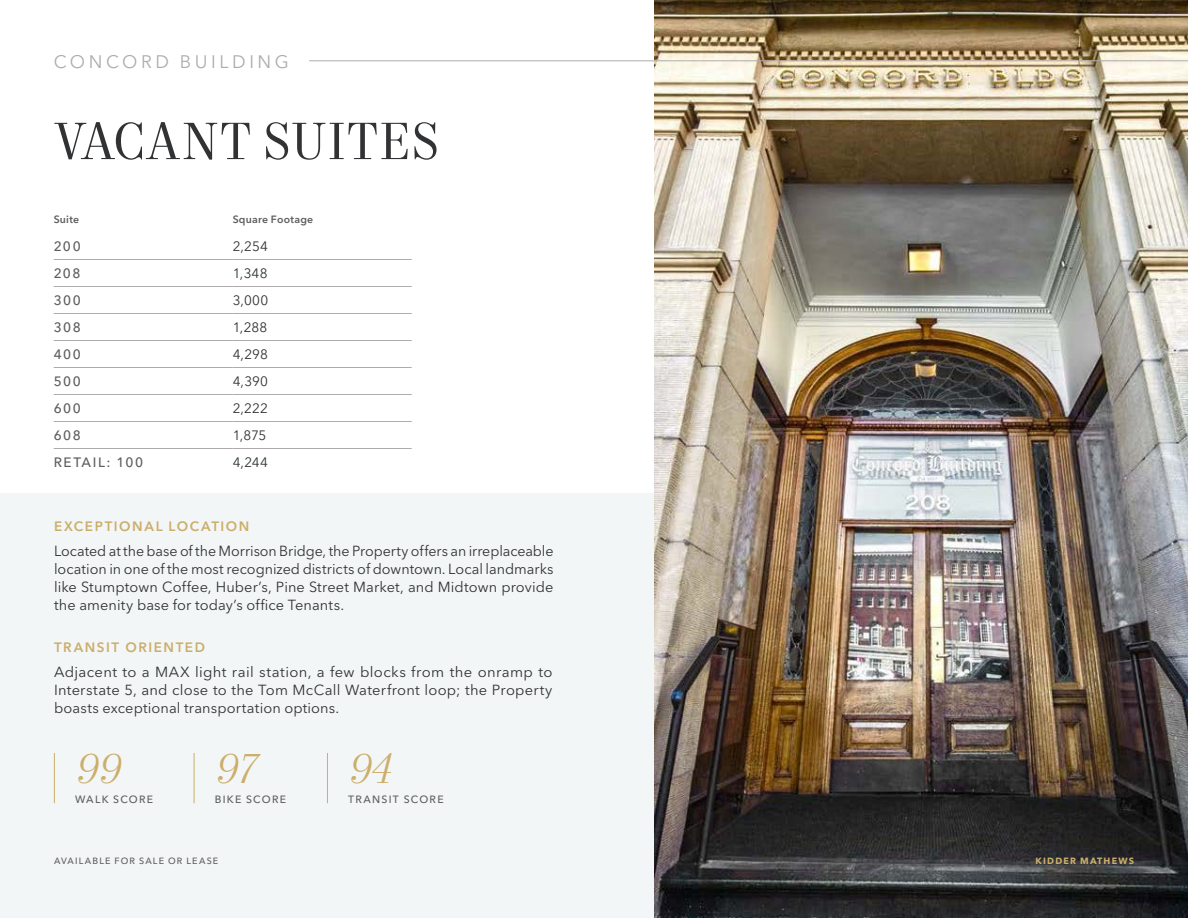
<style>
.page{position:relative;width:1188px;height:918px;background:#fff}
.page>*{position:absolute;margin:0;border:0;box-sizing:border-box;transform-origin:0 0}
.Headline_-_Level_1{font:52.5px "Mort Modern 08";color:#313234}
.Stat_Italic_-_Gold_2{font:italic 300 42px "Mort Modern 07";color:#cbae6b}
.t1{font:18px "Avenir Next LT Pro";letter-spacing:.2em;color:#afabac}
.Body_Copy_-_Charcoal{font:14.55px/18px "Avenir Next LT Pro";letter-spacing:.01em;color:#313234;text-align:justify}
.Table_Input_-_Charco{font:13.5px "Avenir Next LT Pro";letter-spacing:.005em;color:#313234}
.Subhead_-_Level_1{font:600 13.5px "Avenir Next LT Pro";letter-spacing:.115em;color:#cbae6b}
.Table_Column_1_All_C{font:500 13.5px "Avenir Next LT Pro";letter-spacing:.11em;color:#5e5d5d}
.Stat_Label_-_Ash_202{font:500 10.5px "Avenir Next LT Pro";letter-spacing:.125em;color:#5e5d5d}
.Table_Descriptor_-_A{font:600 10.5px "Avenir Next LT Pro";letter-spacing:.025em;color:#5e5d5d}
.t2{font:500 9px "Avenir Next LT Pro";letter-spacing:.13em;color:#5e5d5d}
.t3{font:700 9px "Avenir Next LT Pro";letter-spacing:.13em;color:#cbae6b}
</style>
<div class="page">
<div style="left:0;top:494px;width:1188px;height:424px;background:#f3f6f6"></div>
<hr style="left:54px;top:753px;width:1px;height:50px;background:#cbae6b">
<hr style="left:194px;top:753px;width:1px;height:50px;background:#cbae6b">
<hr style="left:327px;top:753px;width:1px;height:50px;background:#cbae6b">
<hr style="left:54px;top:259px;width:179px;height:1px;background:#afabac">
<hr style="left:233px;top:259px;width:179px;height:1px;background:#afabac">
<hr style="left:54px;top:286px;width:179px;height:1px;background:#afabac">
<hr style="left:233px;top:286px;width:179px;height:1px;background:#afabac">
<hr style="left:54px;top:313px;width:179px;height:1px;background:#afabac">
<hr style="left:233px;top:313px;width:179px;height:1px;background:#afabac">
<hr style="left:54px;top:340px;width:179px;height:1px;background:#afabac">
<hr style="left:233px;top:340px;width:179px;height:1px;background:#afabac">
<hr style="left:54px;top:367px;width:179px;height:1px;background:#afabac">
<hr style="left:233px;top:367px;width:179px;height:1px;background:#afabac">
<hr style="left:54px;top:394px;width:179px;height:1px;background:#afabac">
<hr style="left:233px;top:394px;width:179px;height:1px;background:#afabac">
<hr style="left:54px;top:421px;width:179px;height:1px;background:#afabac">
<hr style="left:233px;top:421px;width:179px;height:1px;background:#afabac">
<hr style="left:54px;top:448px;width:179px;height:1px;background:#afabac">
<hr style="left:233px;top:448px;width:179px;height:1px;background:#afabac">
<img style="left:655px;top:0;width:533px;height:918px">
<hr style="left:309px;top:60px;width:879px;height:1px;background:#afabac">
<p class="t1" style="left:54px;top:51px;width:237px">CONCORD BUILDING</p>
<p class="Headline_-_Level_1" style="left:54px;top:110px;width:387px">VACANT SUITES</p>
<p class="Table_Descriptor_-_A" style="left:54px;top:213px;width:27px">Suite</p>
<p class="Table_Descriptor_-_A" style="left:233px;top:213px;width:82px">Square Footage</p>
<p class="Table_Column_1_All_C" style="left:54px;top:238px;width:29px">200</p>
<p class="Table_Input_-_Charco" style="left:233px;top:238px;width:37px">2,254</p>
<p class="Table_Column_1_All_C" style="left:54px;top:265px;width:28px">208</p>
<p class="Table_Input_-_Charco" style="left:233px;top:265px;width:36px">1,348</p>
<p class="Table_Column_1_All_C" style="left:54px;top:292px;width:29px">300</p>
<p class="Table_Input_-_Charco" style="left:233px;top:292px;width:37px">3,000</p>
<p class="Table_Column_1_All_C" style="left:54px;top:319px;width:29px">308</p>
<p class="Table_Input_-_Charco" style="left:233px;top:319px;width:36px">1,288</p>
<p class="Table_Column_1_All_C" style="left:54px;top:346px;width:29px">400</p>
<p class="Table_Input_-_Charco" style="left:233px;top:346px;width:37px">4,298</p>
<p class="Table_Column_1_All_C" style="left:54px;top:373px;width:29px">500</p>
<p class="Table_Input_-_Charco" style="left:233px;top:373px;width:37px">4,390</p>
<p class="Table_Column_1_All_C" style="left:54px;top:400px;width:29px">600</p>
<p class="Table_Input_-_Charco" style="left:233px;top:400px;width:37px">2,222</p>
<p class="Table_Column_1_All_C" style="left:54px;top:427px;width:29px">608</p>
<p class="Table_Input_-_Charco" style="left:233px;top:427px;width:35px">1,875</p>
<p class="Table_Column_1_All_C" style="left:54px;top:454px;width:91px">RETAIL: 100</p>
<p class="Table_Input_-_Charco" style="left:233px;top:454px;width:37px">4,244</p>
<p class="Subhead_-_Level_1" style="left:54px;top:518px;width:197px">EXCEPTIONAL LOCATION</p>
<p class="Body_Copy_-_Charcoal" style="left:54px;top:542px;width:501px">Located at the base of the Morrison Bridge, the Property offers an irreplaceable location in one of the most recognized districts of downtown. Local landmarks like Stumptown Coffee, Huber’s, Pine Street Market, and Midtown provide the amenity base for today’s office Tenants.</p>
<p class="Subhead_-_Level_1" style="left:54px;top:639px;width:153px">TRANSIT ORIENTED</p>
<p class="Body_Copy_-_Charcoal" style="left:54px;top:662px;width:500px">Adjacent to a MAX light rail station, a few blocks from the onramp to Interstate 5, and close to the Tom McCall Waterfront loop; the Property boasts exceptional transportation options.</p>
<p class="Stat_Italic_-_Gold_2" style="left:75px;top:743px;width:47px">99</p>
<p class="Stat_Label_-_Ash_202" style="left:75px;top:793px;width:80px">WALK SCORE</p>
<p class="Stat_Italic_-_Gold_2" style="left:348px;top:743px;width:44px">94</p>
<p class="Stat_Label_-_Ash_202" style="left:348px;top:793px;width:97px">TRANSIT SCORE</p>
<p class="Stat_Italic_-_Gold_2" style="left:215px;top:743px;width:42px">97</p>
<p class="Stat_Label_-_Ash_202" style="left:215px;top:793px;width:73px">BIKE SCORE</p>
<p class="t2" style="left:54px;top:855px;width:166px">AVAILABLE FOR SALE OR LEASE</p>
<p class="t3" style="left:1036px;top:855px;width:100px">KIDDER MATHEWS</p>
</div>
